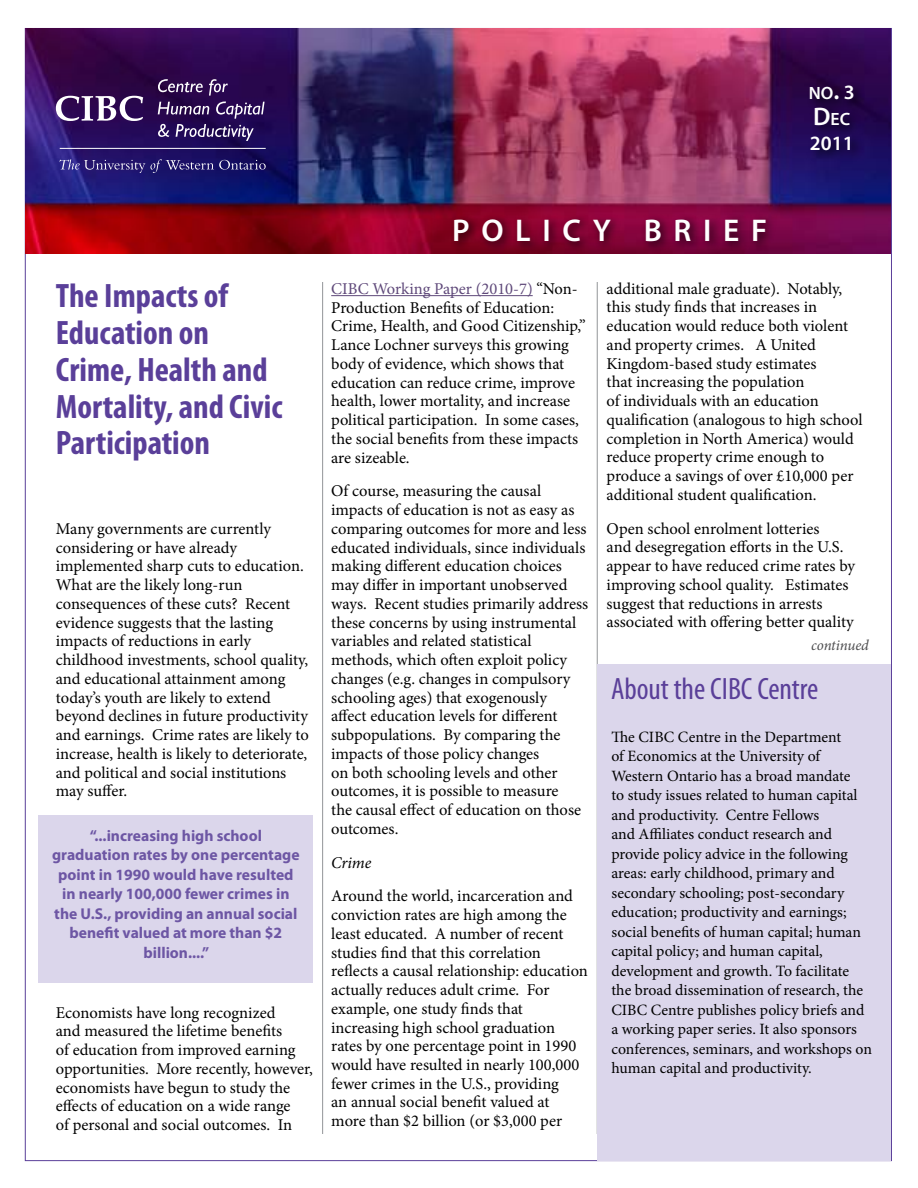
<style>
.page{position:relative;width:918px;height:1188px;background:#fff}
.page>*{position:absolute;margin:0;border:0;box-sizing:border-box;transform-origin:0 0}
.t1{font:700 condensed 34.05px/36.8px "Myriad Pro";color:#5a3f99}
.t2{font:600 31.5px "Myriad Pro";letter-spacing:.37em;color:#fff}
.t3{font:condensed 31.05px "Myriad Pro";color:#5a3f99}
.t4{font:600 20.4px "Myriad Pro";color:#fff}
.t5{font:600 17.85px/25.5px "Myriad Pro";color:#fff}
.t6{font:16.5px/18.8px "Minion Pro";color:#000}
.t7{font:italic 16.5px "Minion Pro";letter-spacing:-.01em;color:#000}
.t8{font:15.75px/19.5px "Minion Pro";color:#000}
.t9{font:700 15.75px/19.5px "Myriad Pro";color:#6d56a4;text-align:center}
.t10{font:italic 15px "Minion Pro";letter-spacing:-.01em;color:#4d4d4f}
.s1{font-size:25.5px}
.s2{font-size:20.4px}
.s3{color:#5f497a}
</style>
<div class="page">
<hr style="left:331px;top:295px;width:202px;height:1px;background:#5f497a">
<img style="left:26px;top:28px;width:865px;height:226px">
<svg style="left:158px;top:79px;width:45px;height:13px"></svg>
<svg style="left:209px;top:79px;width:19px;height:17px"></svg>
<svg style="left:158px;top:102px;width:107px;height:39px;background:#4a3470"></svg>
<svg style="left:56px;top:96px;width:87px;height:25px"></svg>
<div style="left:451px;top:214px;width:327px;height:39px;background:#000;opacity:.75"></div>
<hr style="left:60px;top:148px;width:206px;height:1px;background:#fff">
<div style="left:806px;top:82px;width:59px;height:80px;background:#000;opacity:.75"></div>
<hr style="left:322px;top:282px;width:1px;height:852px;background:#939598">
<hr style="left:597px;top:282px;width:1px;height:852px;background:#939598">
<div style="left:598px;top:664px;width:293px;height:496px;background:#dbd6eb"></div>
<div style="left:39px;top:815px;width:274px;height:167px;background:#dbd6eb"></div>
<svg style="left:60px;top:159px;width:206px;height:14px;background:#3b337f"></svg>
<p class="t5" style="left:809px;top:80px;width:47px">NO<span class="s1">.</span> <span class="s2">3<br></span><span class="s1">D</span>EC</p>
<p class="t4" style="left:810px;top:130px;width:45px">2011</p>
<h1 class="t1" style="left:56px;top:277px;width:228px">The Impacts of<br>Education on<br>Crime, Health and<br>Mortality, and Civic<br>Participation</h1>
<p class="t6" style="left:56px;top:519px;width:255px">Many governments are currently considering or have already implemented sharp cuts to education.<br>What are the likely long-run consequences of these cuts? Recent evidence suggests that the lasting impacts of reductions in early childhood investments, school quality, and educational attainment among today’s youth are likely to extend beyond declines in future productivity and earnings. Crime rates are likely to increase, health is likely to deteriorate, and political and social institutions may suffer.</p>
<p class="t9" style="left:52px;top:825px;width:249px">“...increasing high school graduation rates by one percentage point in 1990 would have resulted in nearly 100,000 fewer crimes in the U.S., providing an annual social benefit valued at more than $2 billion....”</p>
<p class="t6" style="left:56px;top:1003px;width:259px">Economists have long recognized<br>and measured the lifetime benefits<br>of education from improved earning opportunities. More recently, however, economists have begun to study the effects of education on a wide range<br>of personal and social outcomes. In</p>
<h2 class="t2" style="left:452px;top:211px;width:317px">POLICY BRIEF</h2>
<p class="t6" style="left:331px;top:279px;width:256px"><span class="s3">CIBC Working Paper (2010-7)</span> “Non-Production Benefits of Education:<br>Crime, Health, and Good Citizenship,” Lance Lochner surveys this growing body of evidence, which shows that education can reduce crime, improve health, lower mortality, and increase political participation. In some cases, the social benefits from these impacts are sizeable.</p>
<p class="t6" style="left:331px;top:482px;width:258px">Of course, measuring the causal impacts of education is not as easy as comparing outcomes for more and less educated individuals, since individuals making different education choices may differ in important unobserved ways. Recent studies primarily address these concerns by using instrumental variables and related statistical methods, which often exploit policy changes (e.g. changes in compulsory schooling ages) that exogenously<br>affect education levels for different subpopulations. By comparing the impacts of those policy changes<br>on both schooling levels and other outcomes, it is possible to measure<br>the causal effect of education on those outcomes.</p>
<p class="t7" style="left:331px;top:851px;width:42px">Crime</p>
<p class="t6" style="left:331px;top:887px;width:258px">Around the world, incarceration and conviction rates are high among the least educated. A number of recent studies find that this correlation reflects a causal relationship: education actually reduces adult crime. For example, one study finds that increasing high school graduation rates by one percentage point in 1990 would have resulted in nearly 100,000 fewer crimes in the U.S., providing<br>an annual social benefit valued at more than $2 billion (or $3,000 per</p>
<p class="t6" style="left:607px;top:279px;width:257px">additional male graduate). Notably, this study finds that increases in education would reduce both violent and property crimes. A United Kingdom-based study estimates<br>that increasing the population<br>of individuals with an education qualification (analogous to high school completion in North America) would reduce property crime enough to produce a savings of over £10,000 per additional student qualification.</p>
<p class="t6" style="left:607px;top:519px;width:250px">Open school enrolment lotteries<br>and desegregation efforts in the U.S. appear to have reduced crime rates by improving school quality. Estimates suggest that reductions in arrests associated with offering better quality</p>
<p class="t10" style="left:811px;top:635px;width:59px">continued</p>
<h3 class="t3" style="left:611px;top:670px;width:209px">About the CIBC Centre</h3>
<p class="t8" style="left:611px;top:727px;width:262px">The CIBC Centre in the Department<br>of Economics at the University of Western Ontario has a broad mandate<br>to study issues related to human capital and productivity. Centre Fellows<br>and Affiliates conduct research and provide policy advice in the following areas: early childhood, primary and secondary schooling; post-secondary education; productivity and earnings; social benefits of human capital; human capital policy; and human capital, development and growth. To facilitate the broad dissemination of research, the CIBC Centre publishes policy briefs and a working paper series. It also sponsors conferences, seminars, and workshops on human capital and productivity.</p>
</div>
